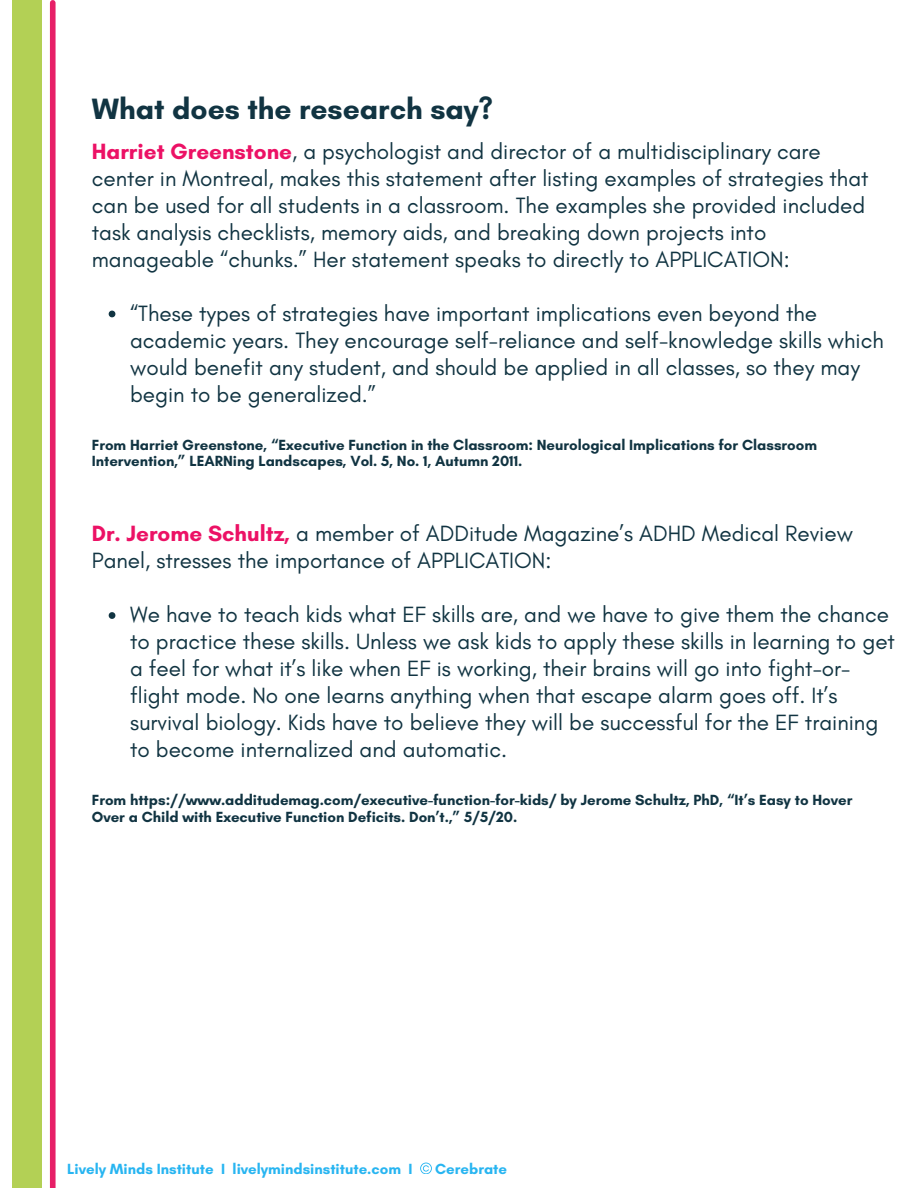
<style>
.page{position:relative;width:918px;height:1188px;background:#fff}
.page>*{position:absolute;margin:0;border:0;box-sizing:border-box;transform-origin:0 0}
.t1{font:700 30px "Glacial Indifference";color:#113442}
.t2{font:22.5px/27px "Glacial Indifference";color:#113442}
.t3{font:700 15px/16.8px "Glacial Indifference";color:#113442}
.t4{font:700 15px "Glacial Indifference";color:#28b5f1}
.s1{font-weight:700;color:#ec1165}
</style>
<div class="page">
<div style="left:12px;top:0;width:30px;height:1188px;background:#b3d055"></div>
<div style="left:50px;top:3px;width:6px;height:1185px;background:#e71f67"></div>
<svg style="left:420px;top:1163px;width:11px;height:11px"></svg>
<svg style="left:109px;top:311px;width:6px;height:6px"></svg>
<svg style="left:109px;top:612px;width:6px;height:7px"></svg>
<p class="t1" style="left:92px;top:90px;width:403px">What does the research say?</p>
<h2 class="t2" style="left:92px;top:137px;width:778px"><span class="s1">Harriet Greenstone</span>, a psychologist and director of a multidisciplinary care center in Montreal, makes this statement after listing examples of strategies that can be used for all students in a classroom. The examples she provided included task analysis checklists, memory aids, and breaking down projects into manageable “chunks.” Her statement speaks to directly to APPLICATION:</h2>
<p class="t2" style="left:130px;top:299px;width:755px">“These types of strategies have important implications even beyond the academic years. They encourage self-reliance and self-knowledge skills which would benefit any student, and should be applied in all classes, so they may begin to be generalized.”</p>
<h2 class="t3" style="left:92px;top:436px;width:727px">From Harriet Greenstone, “Executive Function in the Classroom: Neurological Implications for Classroom<br>Intervention,” LEARNing Landscapes, Vol. 5, No. 1, Autumn 2011.</h2>
<p class="t2" style="left:92px;top:520px;width:763px"><span class="s1">Dr. Jerome Schultz,</span> a member of ADDitude Magazine’s ADHD Medical Review<br>Panel, stresses the importance of APPLICATION:</p>
<p class="t2" style="left:130px;top:601px;width:766px">We have to teach kids what EF skills are, and we have to give them the chance to practice these skills. Unless we ask kids to apply these skills in learning to get a feel for what it’s like when EF is working, their brains will go into fight-or&shy;flight mode. No one learns anything when that escape alarm goes off. It’s survival biology. Kids have to believe they will be successful for the EF training to become internalized and automatic.</p>
<p class="t3" style="left:92px;top:791px;width:762px">From https://www.additudemag.com/executive-function-for-kids/ by Jerome Schultz, PhD, “It’s Easy to Hover<br>Over a Child with Executive Function Deficits. Don’t.,” 5/5/20.</p>
<h1 class="t4" style="left:67px;top:1160px;width:347px">Lively Minds Institute I livelymindsinstitute.com I</h1>
<h1 class="t4" style="left:435px;top:1160px;width:73px">Cerebrate</h1>
</div>
